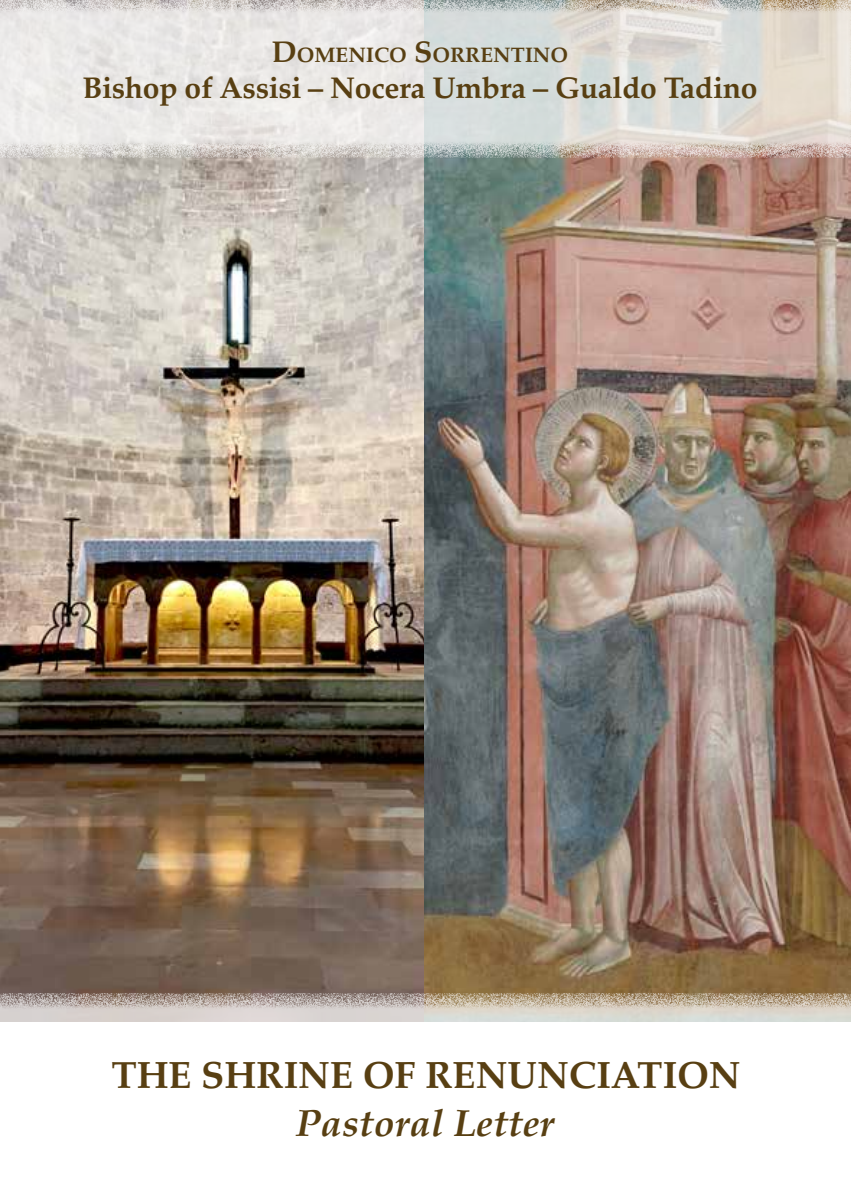
<style>
.page{position:relative;width:851px;height:1191px;background:#fff}
.page>*{position:absolute;margin:0;border:0;box-sizing:border-box;transform-origin:0 0}
.t1{font:700 38px "Palatino";color:#583f12}
.t2{font:italic 700 38px "Palatino";color:#583f12}
.t3{font:700 30px "Palatino";letter-spacing:-.01em;color:#583f12}
.t4{font:700 21px "Palatino";color:#583f12}
.s1{font-size:30px}
</style>
<div class="page">
<img style="left:0;top:157px;width:850px;height:836px">
<svg style="left:0;top:0;width:850px;height:157px;background:#dfdeda"></svg>
<svg style="left:0;top:993px;width:850px;height:29px;background:#c7beb3"></svg>
<p class="t4" style="left:272px;top:37px;width:79px"><span class="s1">D</span>OMENICO</p>
<p class="t4" style="left:414px;top:37px;width:35px"><span class="s1">S</span>ORRENTINO</p>
<p class="t3" style="left:82px;top:62px;width:676px">Bishop of Assisi – Nocera Umbra – Gualdo Tadino</p>
<p class="t1" style="left:111px;top:1043px;width:630px">THE SHRINE OF RENUNCIATION</p>
<p class="t2" style="left:295px;top:1091px;width:260px">Pastoral Letter</p>
</div>
